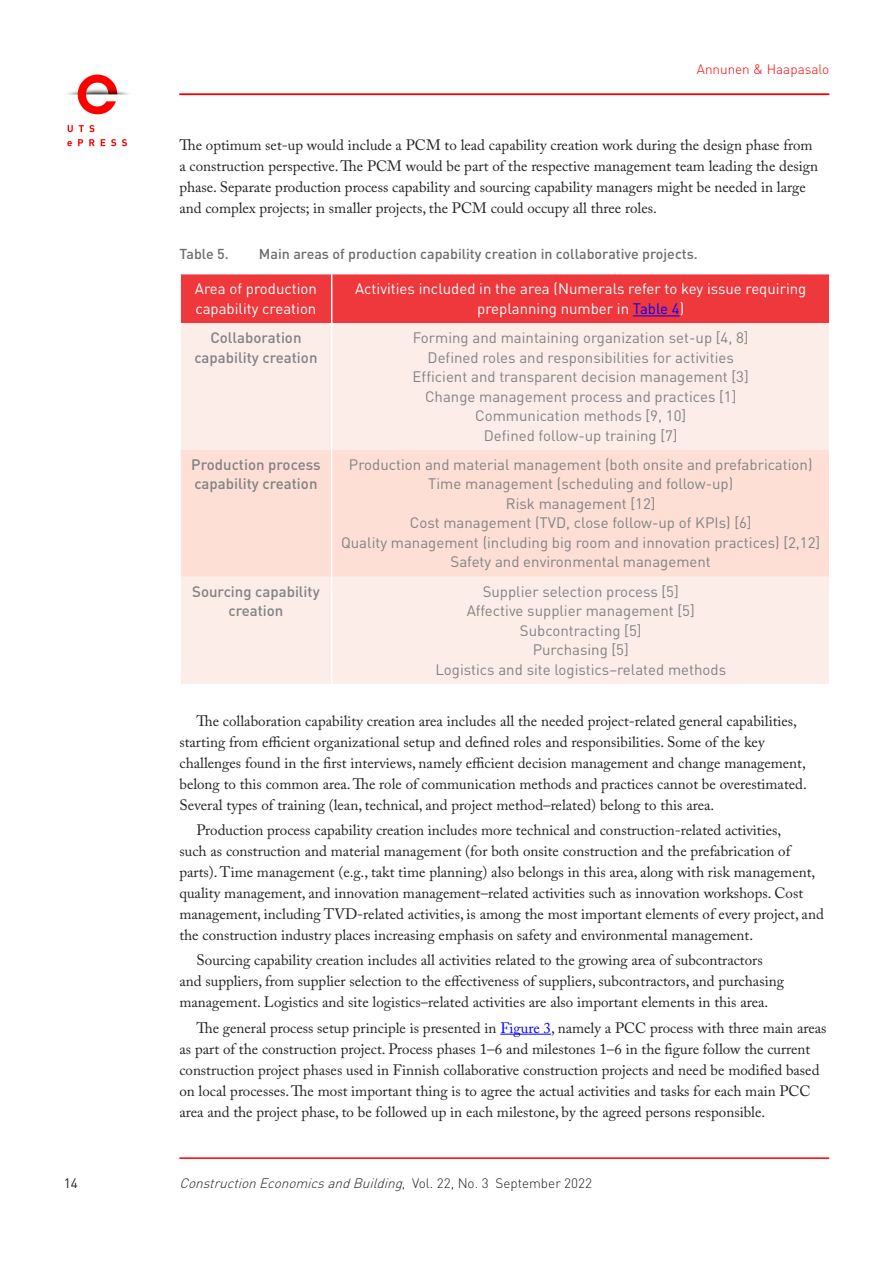
<style>
.page{position:relative;width:893px;height:1263px;background:#fff}
.page>*{position:absolute;margin:0;border:0;box-sizing:border-box;transform-origin:0 0}
.t1{font:15px/21px "Adobe Caslon Pro";color:#231f20}
.t2{font:15px/19.5px "DIN";color:#808285;text-align:center}
.t3{font:15px/19.5px "DIN";color:#fff}
.t4{font:500 15px/19.5px "DIN";color:#808285;text-align:center}
.t5{font:500 14.25px "DIN";color:#6c6d70}
.t6{font:italic 300 13.5px "DIN Pro";color:#231f20}
.t7{font:300 13.5px "DIN Pro";color:#fe0000}
.t8{font:13.5px "DIN Pro";color:#231f20}
.s1{color:#00f}
.s2{font-style:normal}
</style>
<div class="page">
<hr style="left:500px;top:1034px;width:51px;height:1px;background:#00f">
<div style="left:181px;top:274px;width:648px;height:49px;background:#ee383c"></div>
<div style="left:181px;top:323px;width:648px;height:361px;background:#fdede8"></div>
<div style="left:181px;top:450px;width:648px;height:127px;background:#fddfd5"></div>
<hr style="left:331px;top:274px;width:1px;height:49px;background:#fff">
<hr style="left:331px;top:323px;width:1px;height:127px;background:#fff">
<hr style="left:331px;top:450px;width:1px;height:127px;background:#fff">
<hr style="left:331px;top:577px;width:1px;height:107px;background:#fff">
<hr style="left:633px;top:315px;width:47px;height:1px;background:#00f">
<img style="left:67px;top:74px;width:62px;height:73px">
<hr style="left:179px;top:94px;width:650px;height:1px;background:#fe0000">
<hr style="left:179px;top:1157px;width:650px;height:2px;background:#fe0000">
<p class="t7" style="left:697px;top:60px;width:134px">Annunen &amp; Haapasalo</p>
<p class="t1" style="left:179px;top:134px;width:640px">The optimum set-up would include a PCM to lead capability creation work during the design phase from a construction perspective. The PCM would be part of the respective management team leading the design phase. Separate production process capability and sourcing capability managers might be needed in large and complex projects; in smaller projects, the PCM could occupy all three roles.</p>
<p class="t5" style="left:179px;top:245px;width:51px">Table 5.</p>
<p class="t5" style="left:259px;top:245px;width:440px">Main areas of production capability creation in collaborative projects.</p>
<p class="t3" style="left:195px;top:279px;width:123px">Area of production capability creation</p>
<p class="t3" style="left:355px;top:279px;width:453px;text-align:center">Activities included in the area (Numerals refer to key issue requiring preplanning number in <span class="s1">Table 4</span>)</p>
<p class="t4" style="left:194px;top:327px;width:125px">Collaboration capability creation</p>
<p class="t2" style="left:413px;top:328px;width:338px">Forming and maintaining organization set-up [4, 8] Defined roles and responsibilities for activities Efficient and transparent decision management [3] Change management process and practices [1] Communication methods [9, 10]<br>Defined follow-up training [7]</p>
<p class="t4" style="left:191px;top:454px;width:131px;text-align:left">Production process capability creation</p>
<p class="t2" style="left:341px;top:455px;width:481px">Production and material management (both onsite and prefabrication)<br>Time management (scheduling and follow-up)<br>Risk management [12]<br>Cost management (TVD, close follow-up of KPIs) [6]<br>Quality management (including big room and innovation practices) [2,12] Safety and environmental management</p>
<p class="t4" style="left:192px;top:581px;width:129px">Sourcing capability creation</p>
<p class="t2" style="left:435px;top:582px;width:292px">Supplier selection process [5]<br>Affective supplier management [5]<br>Subcontracting [5]<br>Purchasing [5]<br>Logistics and site logistics–related methods</p>
<p class="t1" style="left:179px;top:710px;width:629px;text-indent:17px">The collaboration capability creation area includes all the needed project-related general capabilities, starting from efficient organizational setup and defined roles and responsibilities. Some of the key challenges found in the first interviews, namely efficient decision management and change management, belong to this common area. The role of communication methods and practices cannot be overestimated.<br>Several types of training (lean, technical, and project method–related) belong to this area.</p>
<p class="t1" style="left:179px;top:819px;width:646px;text-indent:17px">Production process capability creation includes more technical and construction-related activities,<br>such as construction and material management (for both onsite construction and the prefabrication of parts). Time management (e.g., takt time planning) also belongs in this area, along with risk management, quality management, and innovation management–related activities such as innovation workshops. Cost management, including TVD-related activities, is among the most important elements of every project, and the construction industry places increasing emphasis on safety and environmental management.</p>
<p class="t1" style="left:179px;top:950px;width:606px;text-indent:17px">Sourcing capability creation includes all activities related to the growing area of subcontractors and suppliers, from supplier selection to the effectiveness of suppliers, subcontractors, and purchasing management. Logistics and site logistics–related activities are also important elements in this area.</p>
<p class="t1" style="left:179px;top:1017px;width:649px;text-indent:17px">The general process setup principle is presented in <span class="s1">Figure 3</span>, namely a PCC process with three main areas as part of the construction project. Process phases 1–6 and milestones 1–6 in the figure follow the current construction project phases used in Finnish collaborative construction projects and need be modified based on local processes. The most important thing is to agree the actual activities and tasks for each main PCC area and the project phase, to be followed up in each milestone, by the agreed persons responsible.</p>
<p class="t8" style="left:64px;top:1174px;width:16px">14</p>
<p class="t6" style="left:179px;top:1174px;width:414px">ConstructionEconomicsandBuilding<span class="s2">, Vo l . 2 2 , N o . 3 S e p t e m b e r 2 0 2 2</span></p>
</div>
